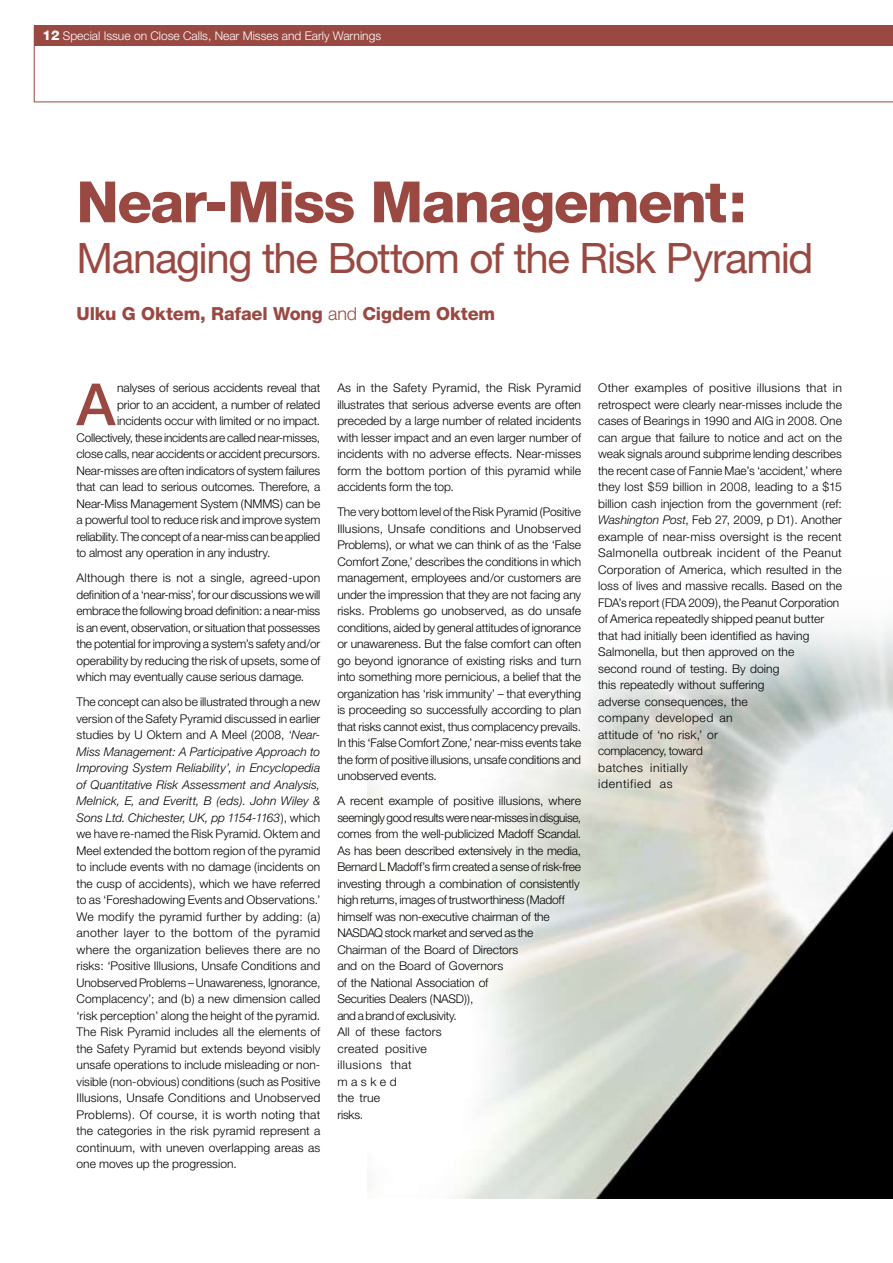
<style>
.page{position:relative;width:893px;height:1263px;background:#fff}
.page>*{position:absolute;margin:0;border:0;box-sizing:border-box;transform-origin:0 0}
.t1{font:500 58.2px "Helvetica Neue";color:#994942}
.t2{font:800 57px "Helvetica Neue";letter-spacing:-.03em;color:#994942}
.t3{font:42px "Helvetica Neue";letter-spacing:-.035em;color:#994942}
.t4{font:800 18px "Helvetica Neue";letter-spacing:-.01em;color:#994942}
.t5{font:300 12px/16.5px "Helvetica Neue";letter-spacing:-.005em;color:#000;text-align:justify}
.t6{font:300 12px "Helvetica Neue";color:#fff}
.s1{font-weight:800;font-size:13.5px}
.s2{font-weight:300}
.s3{font-style:italic}
</style>
<div class="page">
<svg style="left:34px;top:25px;width:859px;height:77px"></svg>
<div style="left:34px;top:26px;width:859px;height:20px;background:#994942"></div>
<img style="left:367px;top:625px;width:526px;height:573px">
<p class="t6" style="left:43px;top:29px;width:340px"><span class="s1">12</span> Special Issue on Close Calls, Near Misses and Early Warnings</p>
<h2 class="t2" style="left:77px;top:168px;width:672px">Near-Miss Management:</h2>
<h3 class="t3" style="left:77px;top:233px;width:738px">Managing the Bottom of the Risk Pyramid</h3>
<h3 class="t4" style="left:77px;top:303px;width:420px">Ulku G Oktem, Rafael Wong <span class="s2">and</span> Cigdem Oktem</h3>
<h1 class="t1" style="left:77px;top:370px;width:40px">A</h1>
<p class="t5" style="left:117px;top:379px;width:205px">nalyses of serious accidents reveal that</p>
<p class="t5" style="left:117px;top:396px;width:205px">prior to an accident, a number of related</p>
<p class="t5" style="left:117px;top:412px;width:205px">incidents occur with limited or no impact.</p>
<p class="t5" style="left:77px;top:429px;width:245px">Collectively, these incidents are called near-misses,</p>
<p class="t5" style="left:77px;top:445px;width:245px">close calls, near accidents or accident precursors.</p>
<p class="t5" style="left:77px;top:462px;width:245px">Near-misses are often indicators of system failures</p>
<p class="t5" style="left:77px;top:478px;width:245px">that can lead to serious outcomes. Therefore, a</p>
<p class="t5" style="left:77px;top:495px;width:245px">Near-Miss Management System (NMMS) can be</p>
<p class="t5" style="left:77px;top:511px;width:245px">a powerful tool to reduce risk and improve system</p>
<p class="t5" style="left:77px;top:528px;width:245px">reliability. The concept of a near-miss can be applied</p>
<p class="t5" style="left:77px;top:544px;width:196px">to almost any operation in any industry.</p>
<p class="t5" style="left:77px;top:569px;width:245px">Although there is not a single, agreed-upon definition of a ‘near-miss’, for our discussions we will embrace the following broad definition: a near-miss is an event, observation, or situation that possesses the potential for improving a system’s safety and/or operability by reducing the risk of upsets, some of which may eventually cause serious damage.</p>
<p class="t5" style="left:77px;top:693px;width:245px">The concept can also be illustrated through a new version of the Safety Pyramid discussed in earlier studies by U Oktem and A Meel (2008, ‘<span class="s3">Near-Miss Management: A Participative Approach to Improving System Reliability’, in Encyclopedia of Quantitative Risk Assessment and Analysis, Melnick, E, and Everitt, B (eds). John Wiley &amp; Sons Ltd. Chichester, UK, pp 1154-1163</span>), which we have re-named the Risk Pyramid. Oktem and Meel extended the bottom region of the pyramid to include events with no damage (incidents on the cusp of accidents), which we have referred to as ‘Foreshadowing Events and Observations.’ We modify the pyramid further by adding: (a) another layer to the bottom of the pyramid where the organization believes there are no risks: ‘Positive Illusions, Unsafe Conditions and Unobserved Problems – Unawareness, Ignorance, Complacency’; and (b) a new dimension called ‘risk perception’ along the height of the pyramid.<br>The Risk Pyramid includes all the elements of the Safety Pyramid but extends beyond visibly unsafe operations to include misleading or non&shy;visible (non-obvious) conditions (such as Positive Illusions, Unsafe Conditions and Unobserved Problems). Of course, it is worth noting that the categories in the risk pyramid represent a continuum, with uneven overlapping areas as one moves up the progression.</p>
<p class="t5" style="left:337px;top:379px;width:245px">As in the Safety Pyramid, the Risk Pyramid illustrates that serious adverse events are often preceded by a large number of related incidents with lesser impact and an even larger number of incidents with no adverse effects. Near-misses form the bottom portion of this pyramid while accidents form the top.</p>
<p class="t5" style="left:337px;top:503px;width:245px">The very bottom level of the Risk Pyramid (Positive Illusions, Unsafe conditions and Unobserved Problems), or what we can think of as the ‘False Comfort Zone,’ describes the conditions in which management, employees and/or customers are under the impression that they are not facing any risks. Problems go unobserved, as do unsafe conditions, aided by general attitudes of ignorance or unawareness. But the false comfort can often go beyond ignorance of existing risks and turn into something more pernicious, a belief that the organization has ‘risk immunity’ – that everything is proceeding so successfully according to plan that risks cannot exist, thus complacency prevails.<br>In this ‘False Comfort Zone,’ near-miss events take the form of positive illusions, unsafe conditions and unobserved events.</p>
<p class="t5" style="left:337px;top:792px;width:245px;text-align:left">A recent example of positive illusions, where seemingly good results were near-misses in disguise, comes from the well-publicized Madoff Scandal.<br>As has been described extensively in the media,<br>Bernard L Madoff’s firm created a sense of risk-free investing through a combination of consistently high returns, images of trustworthiness (Madoff himself was non-executive chairman of the<br>NASDAQ stock market and served as the<br>Chairman of the Board of Directors<br>and on the Board of Governors<br>of the National Association of<br>Securities Dealers (NASD)),<br>and a brand of exclusivity.<br>All of these factors<br>created positive<br>illusions that<br>masked<br>the true<br>risks.</p>
<p class="t5" style="left:598px;top:379px;width:245px;text-align:left">Other examples of positive illusions that in retrospect were clearly near-misses include the cases of Bearings in 1990 and AIG in 2008. One can argue that failure to notice and act on the weak signals around subprime lending describes the recent case of Fannie Mae’s ‘accident,’ where they lost $59 billion in 2008, leading to a $15 billion cash injection from the government (ref:<br><span class="s3">Washington Post</span>, Feb 27, 2009, p D1). Another example of near-miss oversight is the recent Salmonella outbreak incident of the Peanut Corporation of America, which resulted in the loss of lives and massive recalls. Based on the FDA’s report (FDA 2009), the Peanut Corporation of America repeatedly shipped peanut butter that had initially been identified as having Salmonella, but then approved on the<br>second round of testing. By doing<br>this repeatedly without suffering<br>adverse consequences, the<br>company developed an<br>attitude of ‘no risk,’ or<br>complacency, toward<br>batches initially<br>identified as</p>
</div>
